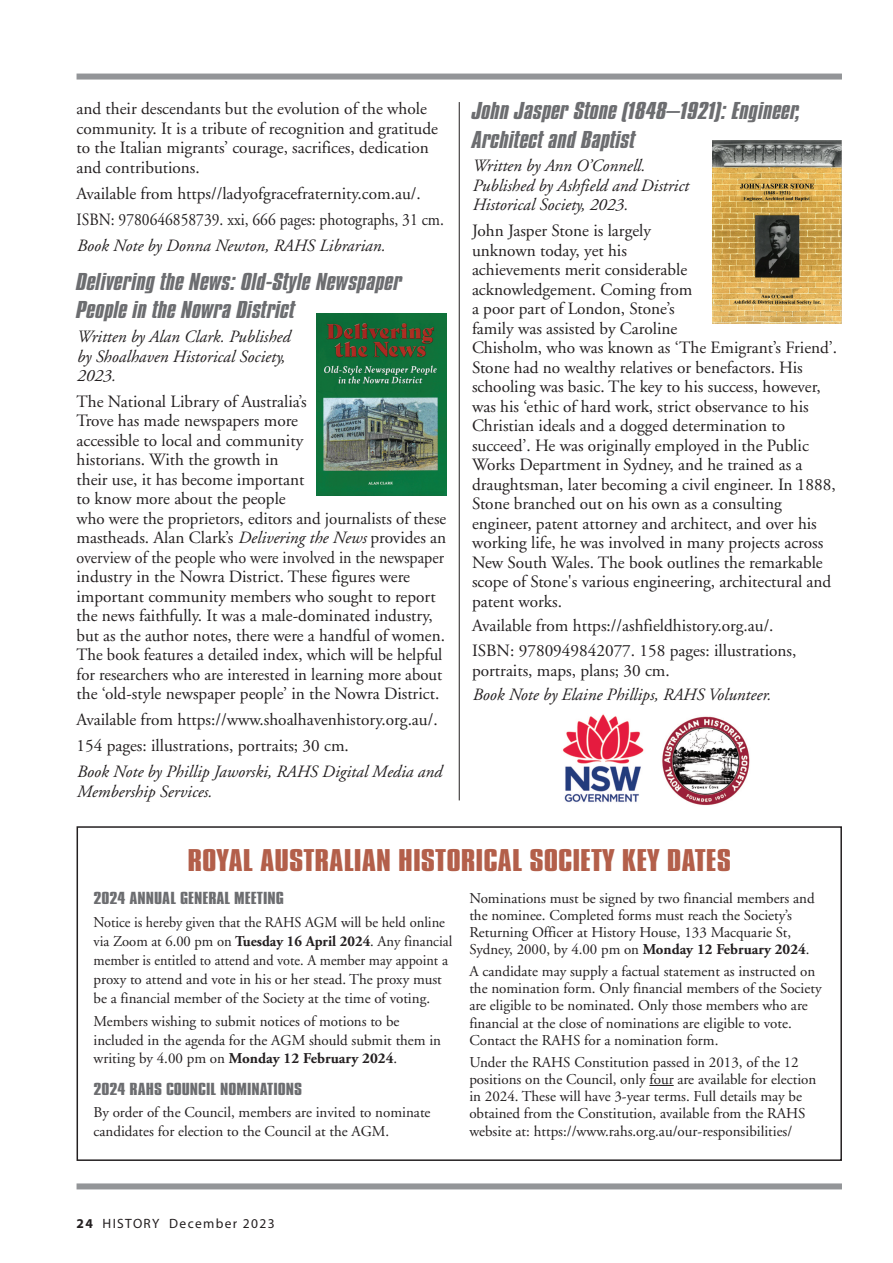
<style>
.page{position:relative;width:893px;height:1263px;background:#fff}
.page>*{position:absolute;margin:0;border:0;box-sizing:border-box;transform-origin:0 0}
.t1{font:27px "Compacta BT";color:#b35f4a;scale:1.4 1}
.t2{font:italic 21px/28.5px "Compacta BT";color:#6c6d70;scale:1.3 1}
.t3{font:17.25px/19.5px "Adobe Garamond";color:#231f20}
.t4{font:italic 17.25px/19.5px "Adobe Garamond";color:#231f20}
.t5{font:15px/17.2px "Adobe Garamond";color:#231f20}
.t6{font:15px/18.9px "Adobe Garamond";color:#231f20;scale:.95 1}
.t7{font:15px "Compacta BT";color:#6c6d70;scale:1.4 1}
.t8{font:13.5px "Myriad";letter-spacing:.1em;color:#231f20}
.s1{font-style:italic}
.s2{font-weight:700}
</style>
<div class="page">
<hr style="left:459px;top:102px;width:1px;height:698px;background:#231f20">
<div style="left:77px;top:74px;width:765px;height:6px;background:#939598"></div>
<div style="left:77px;top:1183px;width:765px;height:6px;background:#939598"></div>
<img style="left:562px;top:714px;width:82px;height:88px">
<img style="left:662px;top:716px;width:88px;height:89px">
<img style="left:317px;top:313px;width:129px;height:183px">
<img style="left:712px;top:141px;width:129px;height:182px">
<div style="left:77px;top:826px;width:765px;height:335px;border:2px solid #231f20"></div>
<svg style="left:649px;top:1085px;width:25px;height:1px"></svg>
<p class="t3" style="left:77px;top:100px;width:363px">and their descendants but the evolution of the whole community. It is a tribute of recognition and gratitude to the Italian migrants’ courage, sacrifices, dedication and contributions.</p>
<p class="t3" style="left:77px;top:181px;width:369px;line-height:26px">Available from https//ladyofgracefraternity.com.au/.<br>ISBN: 9780646858739. xxi, 666 pages: photographs, 31 cm.</p>
<p class="t4" style="left:77px;top:236px;width:310px">Book Note by Donna Newton, RAHS Librarian.</p>
<p class="t2" style="left:77px;top:268px;width:252px">Delivering the News: Old-Style Newspaper<br>People in the Nowra District</p>
<p class="t4" style="left:77px;top:327px;width:215px">Written by Alan Clark. Published by Shoalhaven Historical Society,<br>2023.</p>
<p class="t3" style="left:77px;top:392px;width:371px">The National Library of Australia’s<br>Trove has made newspapers more<br>accessible to local and community<br>historians. With the growth in<br>their use, it has become important<br>to know more about the people<br>who were the proprietors, editors and journalists of these mastheads. Alan Clark’s <span class="s1">Delivering the News</span> provides an overview of the people who were involved in the newspaper industry in the Nowra District. These figures were important community members who sought to report the news faithfully. It was a male-dominated industry, but as the author notes, there were a handful of women.<br>The book features a detailed index, which will be helpful for researchers who are interested in learning more about the ‘old-style newspaper people’ in the Nowra District.</p>
<p class="t3" style="left:77px;top:707px;width:363px;line-height:26px">Available from https://www.shoalhavenhistory.org.au/.<br>154 pages: illustrations, portraits; 30 cm.</p>
<p class="t4" style="left:77px;top:762px;width:367px">Book Note by Phillip Jaworski, RAHS Digital Media and<br>Membership Services.</p>
<p class="t2" style="left:472px;top:97px;width:255px">John Jasper Stone (1848–1921): Engineer,<br>Architect and Baptist</p>
<p class="t4" style="left:472px;top:157px;width:218px">Written by Ann O’Connell.<br>Published by Ashfield and District<br>Historical Society, 2023.</p>
<p class="t3" style="left:472px;top:221px;width:367px">John Jasper Stone is largely<br>unknown today, yet his<br>achievements merit considerable<br>acknowledgement. Coming from<br>a poor part of London, Stone’s<br>family was assisted by Caroline<br>Chisholm, who was known as ‘The Emigrant’s Friend’.<br>Stone had no wealthy relatives or benefactors. His schooling was basic. The key to his success, however, was his ‘ethic of hard work, strict observance to his Christian ideals and a dogged determination to succeed’. He was originally employed in the Public Works Department in Sydney, and he trained as a draughtsman, later becoming a civil engineer. In 1888, Stone branched out on his own as a consulting engineer, patent attorney and architect, and over his working life, he was involved in many projects across New South Wales. The book outlines the remarkable scope of Stone's various engineering, architectural and patent works.</p>
<p class="t3" style="left:472px;top:614px;width:326px;line-height:24.6px">Available from https://ashfieldhistory.org.au/.<br>ISBN: 9780949842077. 158 pages: illustrations,</p>
<p class="t3" style="left:472px;top:661px;width:199px">portraits, maps, plans; 30 cm.</p>
<p class="t4" style="left:472px;top:685px;width:300px">Book Note by Elaine Phillips, RAHS Volunteer.</p>
<h1 class="t1" style="left:187px;top:845px;width:390px">ROYAL AUSTRALIAN HISTORICAL SOCIETY KEY DATES</h1>
<p class="t7" style="left:94px;top:889px;width:137px">2024 ANNUAL GENERAL MEETING</p>
<p class="t6" style="left:94px;top:913px;width:379px">Notice is hereby given that the RAHS AGM will be held online via Zoom at 6.00 pm on <span class="s2">Tuesday 16 April 2024</span>. Any financial member is entitled to attend and vote. A member may appoint a proxy to attend and vote in his or her stead. The proxy must be a financial member of the Society at the time of voting.</p>
<p class="t5" style="left:94px;top:1012px;width:349px;line-height:18.9px">Members wishing to submit notices of motions to be included in the agenda for the AGM should submit them in writing by 4.00 pm on <span class="s2">Monday 12 February 2024</span>.</p>
<p class="t7" style="left:94px;top:1080px;width:150px">2024 RAHS COUNCIL NOMINATIONS</p>
<p class="t5" style="left:94px;top:1104px;width:338px;line-height:18.1px">By order of the Council, members are invited to nominate candidates for election to the Council at the AGM.</p>
<p class="t5" style="left:469px;top:889px;width:347px">Nominations must be signed by two financial members and the nominee. Completed forms must reach the Society’s Returning Officer at History House, 133 Macquarie St, Sydney, 2000, by 4.00 pm on <span class="s2">Monday 12 February 2024</span>.</p>
<p class="t5" style="left:469px;top:963px;width:354px">A candidate may supply a factual statement as instructed on the nomination form. Only financial members of the Society are eligible to be nominated. Only those members who are financial at the close of nominations are eligible to vote.<br>Contact the RAHS for a nomination form.</p>
<p class="t5" style="left:469px;top:1053px;width:349px">Under the RAHS Constitution passed in 2013, of the 12 positions on the Council, only four are available for election in 2024. These will have 3-year terms. Full details may be obtained from the Constitution, available from the RAHS website at: https://www.rahs.org.au/our-responsibilities/</p>
<p class="t8" style="left:77px;top:1217px;width:200px"><span class="s2">24</span> HISTORY December 2023</p>
</div>
